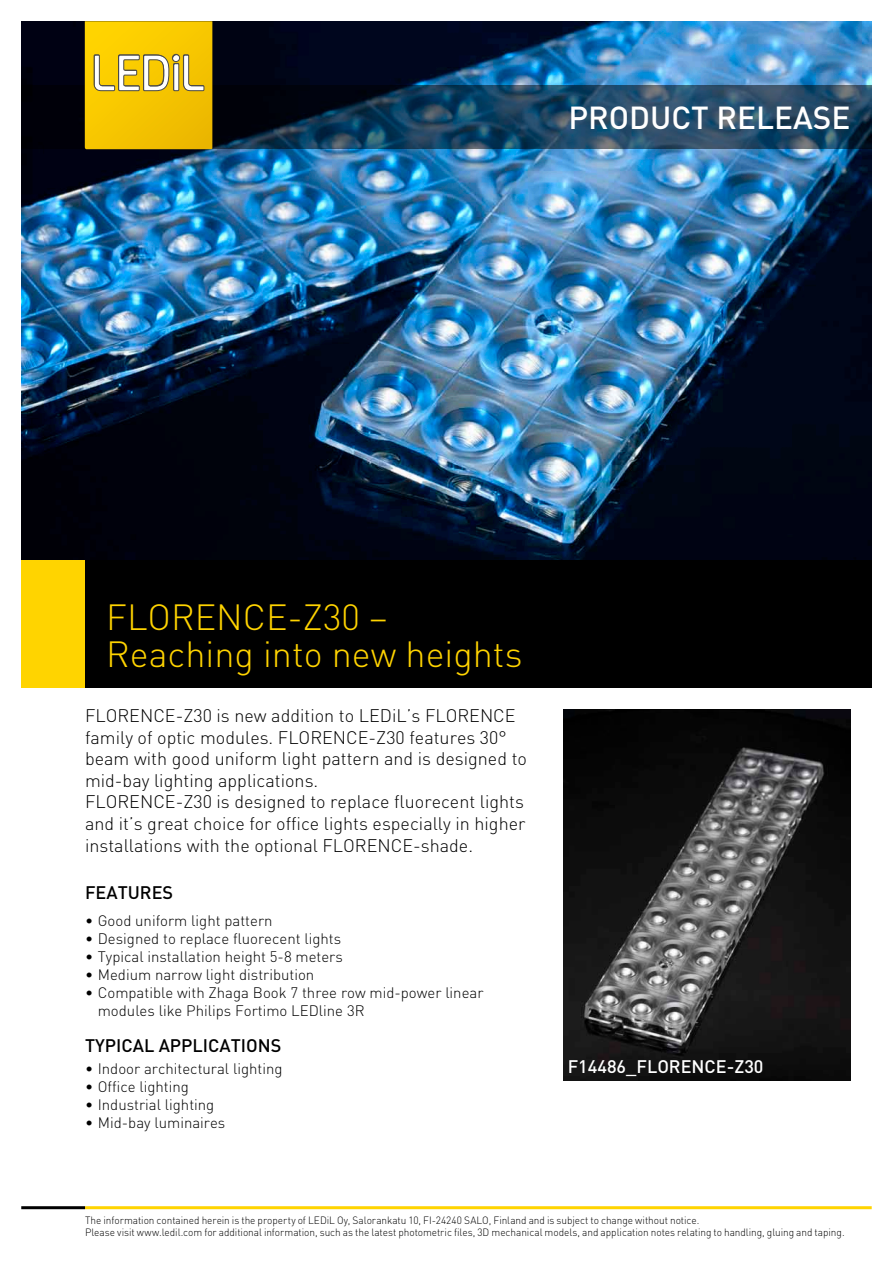
<style>
.page{position:relative;width:893px;height:1263px;background:#fff}
.page>*{position:absolute;margin:0;border:0;box-sizing:border-box;transform-origin:0 0}
.t1{font:300 36px/37.5px "DIN";color:#ffd400}
.t2{font:500 31.5px "DIN";color:#fff}
.t3{font:300 18px/21.6px "DIN";color:#000}
.t4{font:500 18px "DIN";color:#000}
.t5{font:500 18px "DIN";color:#fff}
.t6{font:300 15px/18px "DIN";color:#000}
.t7{font:300 10.5px/12px "DIN";letter-spacing:-.005em;color:#000;scale:.96 1}
</style>
<div class="page">
<hr style="left:85px;top:1206px;width:787px;height:3px;background:#ffd400">
<hr style="left:21px;top:1206px;width:64px;height:3px;background:#000">
<img style="left:21px;top:21px;width:851px;height:539px">
<div style="left:21px;top:560px;width:851px;height:128px;background:#000"></div>
<div style="left:21px;top:560px;width:64px;height:128px;background:#ffd400"></div>
<svg style="left:21px;top:85px;width:851px;height:64px;background:#193850"></svg>
<img style="left:563px;top:709px;width:287px;height:371px">
<svg style="left:85px;top:21px;width:127px;height:128px;background:#efc415"></svg>
<h2 class="t2" style="left:568px;top:97px;width:283px">PRODUCT RELEASE</h2>
<h1 class="t1" style="left:106px;top:598px;width:418px">FLORENCE-Z30 –<br>Reaching into new heights</h1>
<p class="t3" style="left:85px;top:705px;width:443px">FLORENCE-Z30 is new addition to LEDiL’s FLORENCE family of optic modules. FLORENCE-Z30 features 30° beam with good uniform light pattern and is designed to mid-bay lighting applications.<br>FLORENCE-Z30 is designed to replace fluorecent lights and it’s great choice for office lights especially in higher installations with the optional FLORENCE-shade.</p>
<p class="t4" style="left:85px;top:881px;width:90px">FEATURES</p>
<p class="t6" style="left:85px;top:911px;width:189px">• Good uniform light pattern</p>
<p class="t6" style="left:85px;top:929px;width:258px">• Designed to replace fluorecent lights</p>
<p class="t6" style="left:85px;top:947px;width:259px">• Typical installation height 5-8 meters</p>
<p class="t6" style="left:85px;top:965px;width:231px">• Medium narrow light distribution</p>
<p class="t6" style="left:98px;top:983px;width:387px;text-indent:-13px">• Compatible with Zhaga Book 7 three row mid-power linear modules like Philips Fortimo LEDline 3R</p>
<p class="t4" style="left:85px;top:1034px;width:198px">TYPICAL APPLICATIONS</p>
<p class="t6" style="left:85px;top:1060px;width:199px">• Indoor architectural lighting</p>
<p class="t6" style="left:85px;top:1078px;width:105px">• Office lighting</p>
<p class="t6" style="left:85px;top:1096px;width:131px">• Industrial lighting</p>
<p class="t6" style="left:85px;top:1114px;width:142px">• Mid-bay luminaires</p>
<p class="t5" style="left:568px;top:1055px;width:197px">F14486_FLORENCE-Z30</p>
<p class="t7" style="left:85px;top:1214px;width:793px">The information contained herein is the property of LEDiL Oy, Salorankatu 10, FI-24240 SALO, Finland and is subject to change without notice.<br>Please visit www.ledil.com for additional information, such as the latest photometric files, 3D mechanical models, and application notes relating to handling, gluing and taping.</p>
</div>
